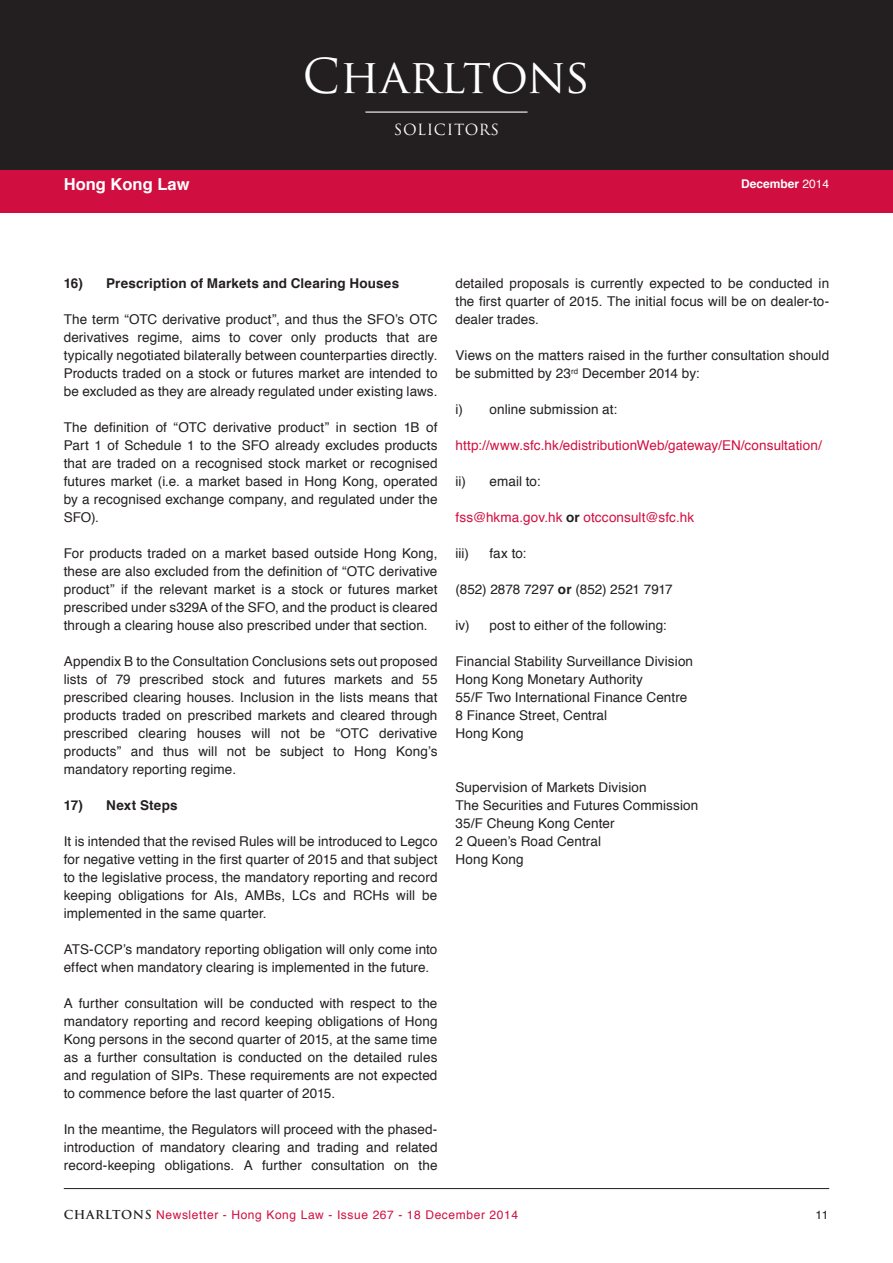
<style>
.page{position:relative;width:893px;height:1263px;background:#fff}
.page>*{position:absolute;margin:0;border:0;box-sizing:border-box;transform-origin:0 0}
.t1{font:46.8px "Trajan Pro";color:#fff}
.t2{font:700 16.5px "Helvetica";color:#fff}
.t3{font:15px "Trajan Pro";letter-spacing:.04em;color:#fff}
.body_text{font:13.5px/18px "Helvetica";letter-spacing:.01em;color:#231f20;text-align:justify}
.body__address{font:13.5px "Helvetica";letter-spacing:.01em;color:#231f20}
.body_text-2{font:13.5px "Helvetica";letter-spacing:.01em;color:#d10e40}
.body_text_i_heading{font:700 13.5px "Helvetica";letter-spacing:.01em;color:#231f20}
.t4{font:12px "Helvetica";letter-spacing:.05em;color:#d10e40}
.t5{font:700 12px "Helvetica";color:#fff}
.t6{font:12px "Helvetica";color:#231f20}
.s1{font-weight:400}
.s2{font-weight:700;color:#231f20}
.s3{font-weight:700}
.s4{font-family:"Trajan Pro";font-weight:700;color:#231f20}
</style>
<div class="page">
<div style="left:0;top:194px;width:893px;height:19px;background:#d10e40"></div>
<hr style="left:64px;top:1188px;width:765px;height:1px;background:#231f20">
<div style="left:0;top:0;width:893px;height:170px;background:#231f20"></div>
<div style="left:0;top:170px;width:893px;height:32px;background:#d10e40"></div>
<hr style="left:365px;top:112px;width:162px;height:1px;background:#fff">
<p class="t2" style="left:64px;top:171px;width:127px">Hong Kong Law</p>
<h1 class="t1" style="left:303px;top:47px;width:289px">Charltons</h1>
<p class="t3" style="left:394px;top:120px;width:107px">SOLICITORS</p>
<p class="t5" style="left:741px;top:174px;width:90px">December <span class="s1">2014</span></p>
<p class="body_text_i_heading" style="left:64px;top:272px;width:337px">16) Prescription of Markets and Clearing Houses</p>
<p class="body_text" style="left:64px;top:311px;width:375px">The term “OTC derivative product”, and thus the SFO’s OTC derivatives regime, aims to cover only products that are typically negotiated bilaterally between counterparties directly.<br>Products traded on a stock or futures market are intended to be excluded as they are already regulated under existing laws.</p>
<p class="body_text" style="left:64px;top:419px;width:375px">The definition of “OTC derivative product” in section 1B of Part 1 of Schedule 1 to the SFO already excludes products that are traded on a recognised stock market or recognised futures market (i.e. a market based in Hong Kong, operated by a recognised exchange company, and regulated under the SFO).</p>
<p class="body_text" style="left:64px;top:545px;width:375px">For products traded on a market based outside Hong Kong, these are also excluded from the definition of “OTC derivative product” if the relevant market is a stock or futures market prescribed under s329A of the SFO, and the product is cleared through a clearing house also prescribed under that section.</p>
<p class="body_text" style="left:64px;top:653px;width:375px">Appendix B to the Consultation Conclusions sets out proposed lists of 79 prescribed stock and futures markets and 55 prescribed clearing houses. Inclusion in the lists means that products traded on prescribed markets and cleared through prescribed clearing houses will not be “OTC derivative products” and thus will not be subject to Hong Kong’s mandatory reporting regime.</p>
<p class="body_text_i_heading" style="left:64px;top:794px;width:115px">17) Next Steps</p>
<p class="body_text" style="left:64px;top:833px;width:375px">It is intended that the revised Rules will be introduced to Legco for negative vetting in the first quarter of 2015 and that subject to the legislative process, the mandatory reporting and record keeping obligations for AIs, AMBs, LCs and RCHs will be implemented in the same quarter.</p>
<p class="body_text" style="left:64px;top:941px;width:375px">ATS-CCP’s mandatory reporting obligation will only come into effect when mandatory clearing is implemented in the future.</p>
<p class="body_text" style="left:64px;top:995px;width:375px">A further consultation will be conducted with respect to the mandatory reporting and record keeping obligations of Hong Kong persons in the second quarter of 2015, at the same time as a further consultation is conducted on the detailed rules and regulation of SIPs. These requirements are not expected to commence before the last quarter of 2015.</p>
<p class="body_text" style="left:64px;top:1121px;width:375px">In the meantime, the Regulators will proceed with the phased&shy;introduction of mandatory clearing and trading and related record-keeping obligations. A further consultation on the</p>
<p class="body_text" style="left:455px;top:275px;width:375px">detailed proposals is currently expected to be conducted in the first quarter of 2015. The initial focus will be on dealer-to&shy;dealer trades.</p>
<p class="body_text" style="left:455px;top:347px;width:375px">Views on the matters raised in the further consultation should be submitted by 23<sup>rd</sup> December 2014 by:</p>
<p class="body_text" style="left:455px;top:401px;width:163px">i) online submission at:</p>
<p class="body_text-2" style="left:455px;top:435px;width:368px">http://www.sfc.hk/edistributionWeb/gateway/EN/consultation/</p>
<p class="body_text" style="left:455px;top:473px;width:86px">ii) email to:</p>
<p class="body_text-2" style="left:455px;top:507px;width:240px">fss@hkma.gov.hk <span class="s2">or</span> otcconsult@sfc.hk</p>
<p class="body_text" style="left:455px;top:545px;width:15px">iii)</p>
<p class="body_text" style="left:489px;top:545px;width:38px">fax to:</p>
<p class="body_text" style="left:455px;top:581px;width:219px">(852) 2878 7297 <span class="s3">or</span> (852) 2521 7917</p>
<p class="body_text" style="left:455px;top:617px;width:213px">iv) post to either of the following:</p>
<p class="body__address" style="left:455px;top:651px;width:239px">Financial Stability Surveillance Division</p>
<p class="body__address" style="left:455px;top:669px;width:189px">Hong Kong Monetary Authority</p>
<p class="body__address" style="left:455px;top:687px;width:233px">55/F Two International Finance Centre</p>
<p class="body__address" style="left:455px;top:705px;width:153px">8 Finance Street, Central</p>
<p class="body__address" style="left:455px;top:723px;width:70px">Hong Kong</p>
<p class="body__address" style="left:455px;top:777px;width:193px">Supervision of Markets Division</p>
<p class="body__address" style="left:455px;top:795px;width:244px">The Securities and Futures Commission</p>
<p class="body__address" style="left:455px;top:813px;width:161px">35/F Cheung Kong Center</p>
<p class="body__address" style="left:455px;top:831px;width:147px">2 Queen’s Road Central</p>
<p class="body__address" style="left:455px;top:849px;width:70px">Hong Kong</p>
<p class="t4" style="left:64px;top:1206px;width:456px"><span class="s4">CHARLTONS</span> Newsletter - Hong Kong Law - Issue 267 - 18 December 2014</p>
<p class="t6" style="left:815px;top:1206px;width:15px">11</p>
</div>
